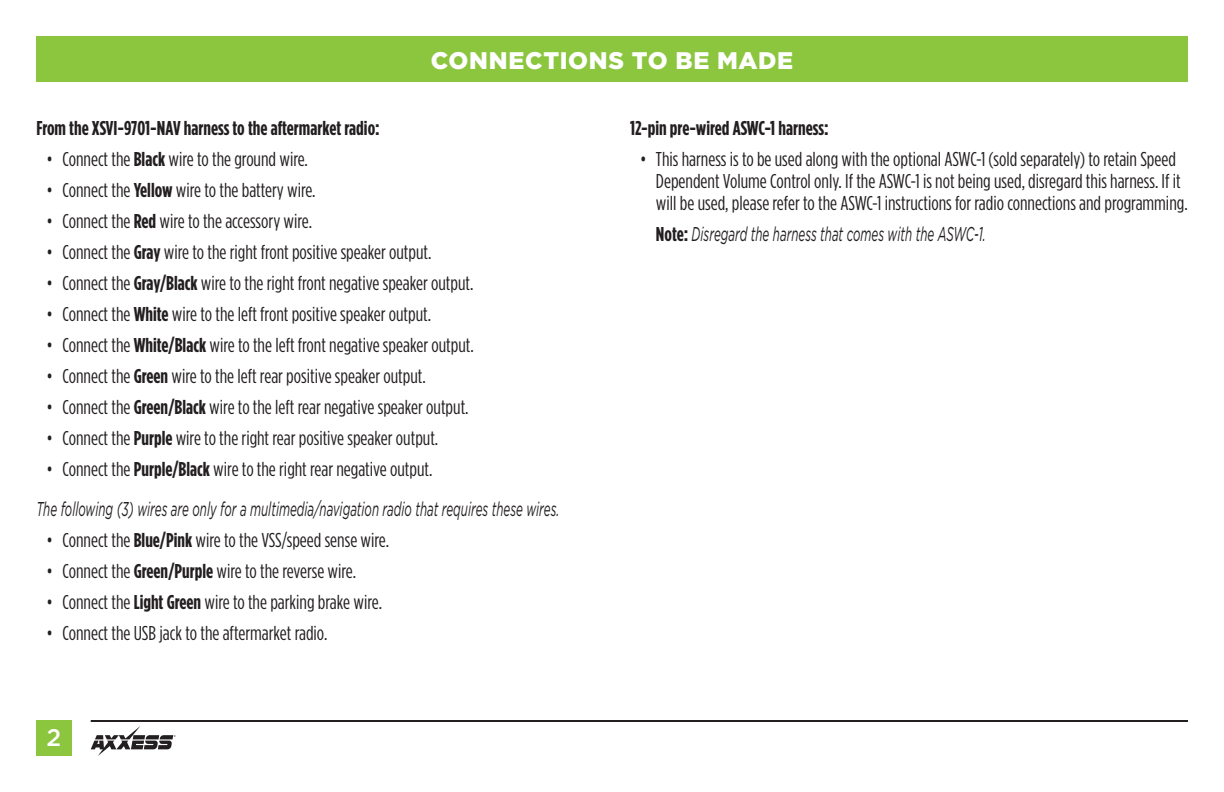
<style>
.page{position:relative;width:1224px;height:792px;background:#fff}
.page>*{position:absolute;margin:0;border:0;box-sizing:border-box;transform-origin:0 0}
.t1{font:900 24px "Gotham";letter-spacing:.03em;color:#fff}
.t2{font:500 24px "Gotham";color:#fff}
.t3{font:20px/22px "Gotham Condensed";color:#231f20}
.t4{font:italic 20px "Gotham";color:#231f20;scale:.58 1}
.t5{font:700 20px "Gotham Condensed";color:#231f20}
.s1{font-weight:700}
.s2{font-family:"Gotham Condensed";font-weight:700;font-style:normal}
</style>
<div class="page">
<div style="left:36px;top:36px;width:1152px;height:45px;background:#8bc63e"></div>
<div style="left:36px;top:720px;width:36px;height:36px;background:#8bc63e"></div>
<hr style="left:91px;top:720px;width:1097px;height:2px;background:#231f20">
<svg style="left:91px;top:726px;width:85px;height:30px"></svg>
<p class="t1" style="left:431px;top:46px;width:364px">CONNECTIONS TO BE MADE</p>
<p class="t5" style="left:36px;top:117px;width:345px">From the XSVI-9701-NAV harness to the aftermarket radio:</p>
<p class="t3" style="left:46px;top:148px;width:263px">• Connect the <span class="s1">Black</span> wire to the ground wire.</p>
<p class="t3" style="left:46px;top:179px;width:271px">• Connect the <span class="s1">Yellow</span> wire to the battery wire.</p>
<p class="t3" style="left:46px;top:210px;width:267px">• Connect the <span class="s1">Red</span> wire to the accessory wire.</p>
<p class="t3" style="left:46px;top:241px;width:387px">• Connect the <span class="s1">Gray</span> wire to the right front positive speaker output.</p>
<p class="t3" style="left:46px;top:272px;width:429px">• Connect the <span class="s1">Gray/Black</span> wire to the right front negative speaker output.</p>
<p class="t3" style="left:46px;top:303px;width:386px">• Connect the <span class="s1">White</span> wire to the left front positive speaker output.</p>
<p class="t3" style="left:46px;top:334px;width:429px">• Connect the <span class="s1">White/Black</span> wire to the left front negative speaker output.</p>
<p class="t3" style="left:46px;top:365px;width:381px">• Connect the <span class="s1">Green</span> wire to the left rear positive speaker output.</p>
<p class="t3" style="left:46px;top:396px;width:424px">• Connect the <span class="s1">Green/Black</span> wire to the left rear negative speaker output.</p>
<p class="t3" style="left:46px;top:427px;width:393px">• Connect the <span class="s1">Purple</span> wire to the right rear positive speaker output.</p>
<p class="t3" style="left:46px;top:458px;width:388px">• Connect the <span class="s1">Purple/Black</span> wire to the right rear negative output.</p>
<p class="t4" style="left:36px;top:498px;width:903px">The following (3) wires are only for a multimedia/navigation radio that requires these wires.</p>
<p class="t3" style="left:46px;top:529px;width:344px">• Connect the <span class="s1">Blue/Pink</span> wire to the VSS/speed sense wire.</p>
<p class="t3" style="left:46px;top:560px;width:311px">• Connect the <span class="s1">Green/Purple</span> wire to the reverse wire.</p>
<p class="t3" style="left:46px;top:591px;width:337px">• Connect the <span class="s1">Light Green</span> wire to the parking brake wire.</p>
<p class="t3" style="left:46px;top:622px;width:283px">• Connect the USB jack to the aftermarket radio.</p>
<p class="t2" style="left:47px;top:724px;width:16px">2</p>
<p class="t5" style="left:630px;top:117px;width:200px">12-pin pre-wired ASWC-1 harness:</p>
<p class="t3" style="left:656px;top:148px;width:533px;text-indent:-16px">• This harness is to be used along with the optional ASWC-1 (sold separately) to retain Speed<br>Dependent Volume Control only. If the ASWC-1 is not being used, disregard this harness. If it will be used, please refer to the ASWC-1 instructions for radio connections and programming.</p>
<p class="t4" style="left:656px;top:223px;width:570px"><span class="s2">Note:</span> Disregard the harness that comes with the ASWC-1.</p>
</div>
